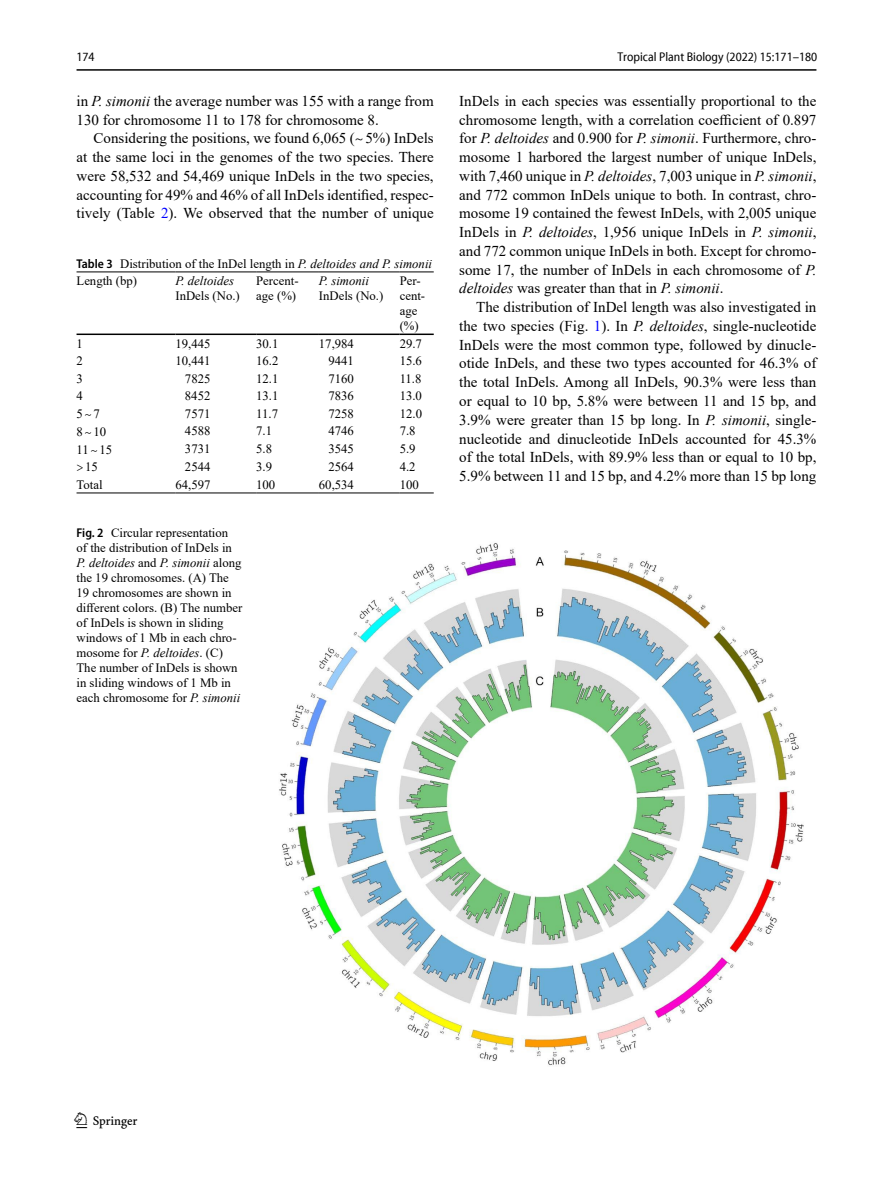
<style>
.page{position:relative;width:893px;height:1187px;background:#fff}
.page>*{position:absolute;margin:0;border:0;box-sizing:border-box;transform-origin:0 0}
.t1{font:22.5px "Springnew";color:#000}
.Body_Text_Indent{font:15px/18.8px "Times New Roman PSMT2";color:#000;text-align:justify}
.Body_Text{font:15px/18.8px "Times New Roman PSMT2";color:#000}
.Figure_Caption_Side{font:12.75px/15px "Times New Roman PSMT2";color:#000}
.Table_Body{font:12.75px "Times New Roman PSMT2";color:#000}
.Table_Body_Tab3_Deci{font:12.75px "Times New Roman PSMT2";color:#000}
.Table_Caption{font:12.75px "Times New Roman PSMT2";color:#000}
.Table_Head{font:12.75px/15px "Times New Roman PSMT2";color:#000}
.t2{font:semi-condensed 12.75px "Myriad Pro Unic";color:#000}
.Table_Head-2{font:italic 12.75px/15px "Times New Roman";color:#000}
.s1{font-family:"Times New Roman";font-style:italic}
.s2{font-family:"Minion Pro"}
.s3{font-family:"Times New Roman"}
.s4{color:#00f}
.s5{font-family:"Myriad Pro";font-weight:600;font-stretch:semi-condensed}
.s6{font-family:"Times New Roman PSMT2";font-style:normal}
</style>
<div class="page">
<hr style="left:77px;top:69px;width:739px;height:2px;background:#000">
<hr style="left:77px;top:333px;width:98px;height:2px;background:#000">
<hr style="left:175px;top:271px;width:81px;height:1px;background:#000">
<hr style="left:175px;top:333px;width:81px;height:2px;background:#000">
<hr style="left:256px;top:271px;width:63px;height:1px;background:#000">
<hr style="left:256px;top:333px;width:63px;height:2px;background:#000">
<hr style="left:319px;top:271px;width:81px;height:1px;background:#000">
<hr style="left:319px;top:333px;width:81px;height:2px;background:#000">
<hr style="left:400px;top:271px;width:34px;height:1px;background:#000">
<hr style="left:400px;top:333px;width:34px;height:2px;background:#000">
<hr style="left:77px;top:492px;width:98px;height:1px;background:#000">
<hr style="left:175px;top:492px;width:81px;height:1px;background:#000">
<hr style="left:256px;top:492px;width:63px;height:1px;background:#000">
<hr style="left:319px;top:492px;width:81px;height:1px;background:#000">
<hr style="left:400px;top:492px;width:34px;height:1px;background:#000">
<hr style="left:77px;top:271px;width:98px;height:1px;background:#000">
<img style="left:279px;top:543px;width:525px;height:523px">
<p class="t2" style="left:76px;top:52px;width:20px">174</p>
<p class="t2" style="left:617px;top:52px;width:201px">Tropical Plant Biology (2022) 15:171–180</p>
<p class="Body_Text" style="left:77px;top:91px;width:359px">in <span class="s1">P. simonii</span> the average number was 155 with a range from<br>130 for chromosome 11 to 178 for chromosome 8.</p>
<p class="Body_Text_Indent" style="left:77px;top:128px;width:359px;text-indent:17px">Considering the positions, we found 6,065 (<span class="s2">~</span>5%) InDels at the same loci in the genomes of the two species. There were 58,532 and 54,469 unique InDels in the two species, <span class="s3">accounting for 49% and 46% of all InDels identified, respec&shy;</span>tively (Table <span class="s4">2</span>). We observed that the number of unique</p>
<p class="Table_Caption" style="left:77px;top:254px;width:357px"><span class="s5">Table 3</span> Distribution of the InDel length in <span class="s1">P. deltoides and P. simonii</span></p>
<p class="Table_Head" style="left:77px;top:273px;width:62px">Length (bp)</p>
<p class="Table_Head-2" style="left:175px;top:273px;width:66px">P. deltoides<br><span class="s6">InDels (No.)</span></p>
<p class="Table_Head" style="left:256px;top:273px;width:44px">Percent&shy;age (%)</p>
<p class="Table_Head" style="left:319px;top:273px;width:66px"><span class="s1">P. simonii<br></span>InDels (No.)</p>
<p class="Table_Head" style="left:400px;top:273px;width:27px">Per&shy;cent&shy;age (%)</p>
<p class="Table_Body" style="left:77px;top:335px;width:8px">1</p>
<p class="Table_Body_Tab3_Deci" style="left:175px;top:335px;width:37px">19,445</p>
<p class="Table_Body" style="left:256px;top:335px;width:24px">30.1</p>
<p class="Table_Body_Tab3_Deci" style="left:319px;top:335px;width:37px">17,984</p>
<p class="Table_Body" style="left:400px;top:335px;width:24px">29.7</p>
<p class="Table_Body" style="left:77px;top:352px;width:8px">2</p>
<p class="Table_Body_Tab3_Deci" style="left:175px;top:352px;width:37px">10,441</p>
<p class="Table_Body" style="left:256px;top:352px;width:24px">16.2</p>
<p class="Table_Body_Tab3_Deci" style="left:328px;top:352px;width:27px">9441</p>
<p class="Table_Body" style="left:400px;top:352px;width:24px">15.6</p>
<p class="Table_Body" style="left:77px;top:369px;width:8px">3</p>
<p class="Table_Body_Tab3_Deci" style="left:185px;top:369px;width:27px">7825</p>
<p class="Table_Body" style="left:256px;top:369px;width:24px">12.1</p>
<p class="Table_Body_Tab3_Deci" style="left:328px;top:369px;width:27px">7160</p>
<p class="Table_Body" style="left:400px;top:369px;width:23px">11.8</p>
<p class="Table_Body" style="left:76px;top:387px;width:8px">4</p>
<p class="Table_Body_Tab3_Deci" style="left:185px;top:387px;width:27px">8452</p>
<p class="Table_Body" style="left:256px;top:387px;width:24px">13.1</p>
<p class="Table_Body_Tab3_Deci" style="left:328px;top:387px;width:27px">7836</p>
<p class="Table_Body" style="left:400px;top:387px;width:24px">13.0</p>
<p class="Table_Body" style="left:77px;top:404px;width:25px">5<span class="s2">~</span>7</p>
<p class="Table_Body_Tab3_Deci" style="left:185px;top:404px;width:27px">7571</p>
<p class="Table_Body" style="left:256px;top:404px;width:23px">11.7</p>
<p class="Table_Body_Tab3_Deci" style="left:328px;top:404px;width:27px">7258</p>
<p class="Table_Body" style="left:400px;top:404px;width:24px">12.0</p>
<p class="Table_Body" style="left:77px;top:422px;width:31px">8<span class="s2">~</span>10</p>
<p class="Table_Body_Tab3_Deci" style="left:185px;top:422px;width:27px">4588</p>
<p class="Table_Body" style="left:256px;top:422px;width:17px">7.1</p>
<p class="Table_Body_Tab3_Deci" style="left:328px;top:422px;width:27px">4746</p>
<p class="Table_Body" style="left:400px;top:422px;width:17px">7.8</p>
<p class="Table_Body" style="left:77px;top:440px;width:37px">11<span class="s2">~</span>15</p>
<p class="Table_Body_Tab3_Deci" style="left:185px;top:440px;width:27px">3731</p>
<p class="Table_Body" style="left:256px;top:440px;width:17px">5.8</p>
<p class="Table_Body_Tab3_Deci" style="left:328px;top:440px;width:27px">3545</p>
<p class="Table_Body" style="left:400px;top:440px;width:17px">5.9</p>
<p class="Table_Body" style="left:77px;top:458px;width:23px"><span class="s2">&gt;</span>15</p>
<p class="Table_Body_Tab3_Deci" style="left:185px;top:457px;width:27px">2544</p>
<p class="Table_Body" style="left:256px;top:457px;width:17px">3.9</p>
<p class="Table_Body_Tab3_Deci" style="left:328px;top:457px;width:27px">2564</p>
<p class="Table_Body" style="left:400px;top:457px;width:17px">4.2</p>
<p class="Table_Body" style="left:77px;top:475px;width:28px">Total</p>
<p class="Table_Body_Tab3_Deci" style="left:175px;top:475px;width:37px">64,597</p>
<p class="Table_Body" style="left:256px;top:475px;width:21px">100</p>
<p class="Table_Body_Tab3_Deci" style="left:319px;top:475px;width:37px">60,534</p>
<p class="Table_Body" style="left:400px;top:475px;width:21px">100</p>
<p class="Figure_Caption_Side" style="left:77px;top:524px;width:167px"><span class="s5">Fig. 2</span> Circular representation<br>of the distribution of InDels in<br><span class="s1">P. deltoides</span> and <span class="s1">P. simonii</span> along the 19 chromosomes. (A) The<br>19 chromosomes are shown in <span class="s3">different colors. (B) The number </span>of InDels is shown in sliding windows of 1 Mb in each chro&shy;mosome for <span class="s1">P. deltoides</span>. (C)<br>The number of InDels is shown in sliding windows of 1 Mb in each chromosome for <span class="s1">P. simonii</span></p>
<p class="Body_Text_Indent" style="left:459px;top:91px;width:359px">InDels in each species was essentially proportional to the <span class="s3">chromosome length, with a correlation coefficient of 0.897 </span>for <span class="s1">P. deltoides</span> and 0.900 for <span class="s1">P. simonii</span>. Furthermore, chro&shy;mosome 1 harbored the largest number of unique InDels, with 7,460 unique in <span class="s1">P. deltoides</span>, 7,003 unique in <span class="s1">P. simonii</span>, and 772 common InDels unique to both. In contrast, chro&shy;mosome 19 contained the fewest InDels, with 2,005 unique InDels in <span class="s1">P. deltoides</span>, 1,956 unique InDels in <span class="s1">P. simonii</span>, and 772 common unique InDels in both. Except for chromo&shy;some 17, the number of InDels in each chromosome of <span class="s1">P. deltoides</span> was greater than that in <span class="s1">P. simonii</span>.</p>
<p class="Body_Text_Indent" style="left:459px;top:297px;width:359px;text-indent:17px">The distribution of InDel length was also investigated in the two species (Fig. <span class="s4">1</span>). In <span class="s1">P. deltoides</span>, single-nucleotide InDels were the most common type, followed by dinucle&shy;otide InDels, and these two types accounted for 46.3% of the total InDels. Among all InDels, 90.3% were less than or equal to 10 bp, 5.8% were between 11 and 15 bp, and 3.9% were greater than 15 bp long. In <span class="s1">P. simonii</span>, single&shy;nucleotide and dinucleotide InDels accounted for 45.3% of the total InDels, with 89.9% less than or equal to 10 bp, 5.9% between 11 and 15 bp, and 4.2% more than 15 bp long</p>
<h1 class="t1" style="left:77px;top:1107px;width:63px">1 3</h1>
</div>
